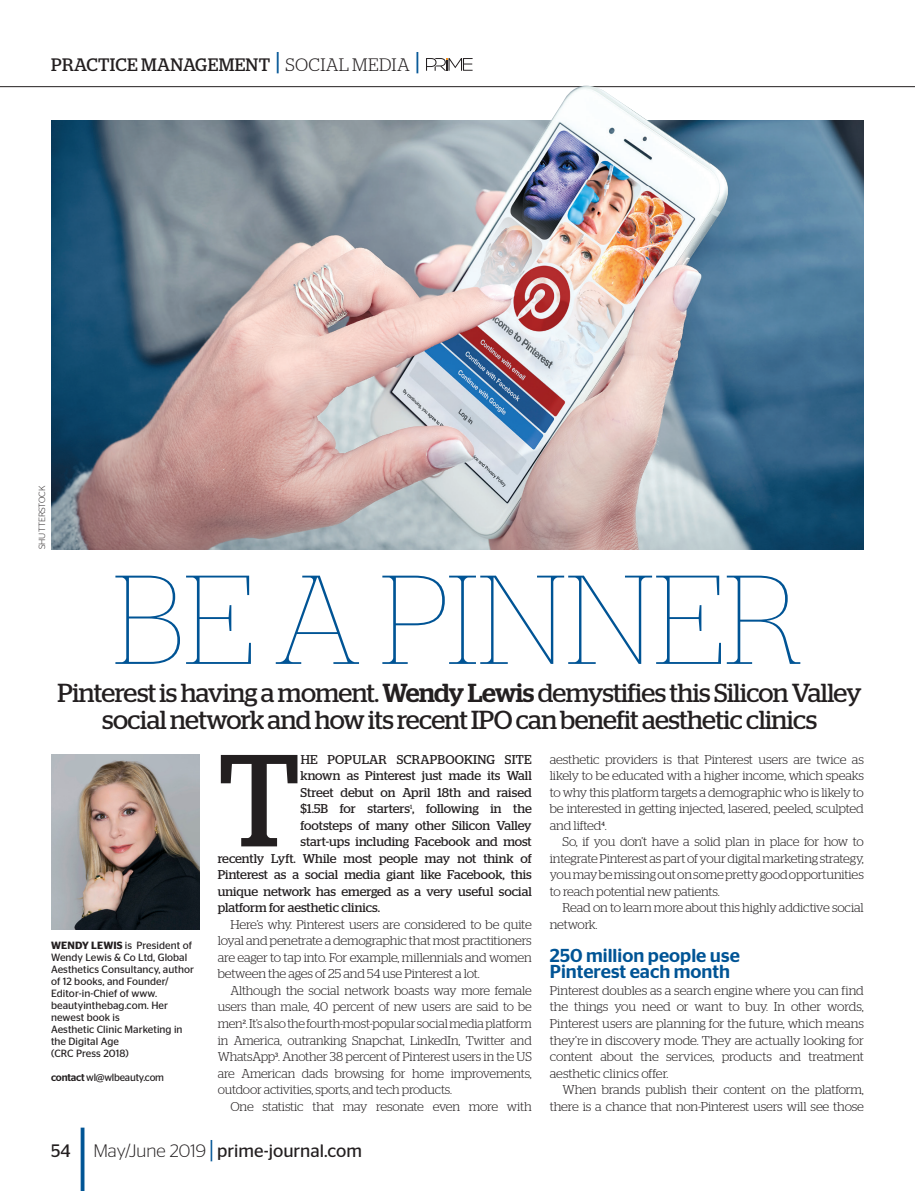
<style>
.page{position:relative;width:915px;height:1191px;background:#fff}
.page>*{position:absolute;margin:0;border:0;box-sizing:border-box;transform-origin:0 0}
._03c_Main_Body_Intro{font:130.65px "Stag";color:#231f20}
._01_Main_Head{font:100 126px "Stag";color:#005495}
._02b_News_Intro{font:26.1px/26.7px "Stag";letter-spacing:-.02em;color:#231f20;text-align:center}
._05a_Subhead_01{font:500 18.75px/16.5px "Stag Sans";color:#005495}
.t1{font:18px "Stag Sans";color:#231f20}
.t2{font:18px "Stag";letter-spacing:.02em;color:#231f20}
._03a_Main_Body_Inden{font:300 12.75px/16.5px "Stag";letter-spacing:-.01em;color:#231f20;text-align:justify}
._03c_Main_Body_Intro-2{font:12.75px "Stag";color:#231f20}
._03b_Main_Body_No_In{font:300 12.75px/16.5px "Stag";letter-spacing:-.005em;color:#231f20;text-align:justify}
._03c_Main_Body_Intro-3{font:12.75px "Stag";letter-spacing:.02em;color:#231f20}
._12a_Bio_Name{font:10.5px/12px "Stag Sans";letter-spacing:.005em;color:#231f20}
._12b_Bio_Body{font:10.5px "Stag Sans";letter-spacing:-.02em;color:#231f20}
._11_Pic_Credit{font:300 9px "Stag Sans";color:#231f20}
.s1{font-weight:500;font-size:27px;color:#005495}
.s2{font-weight:300}
.s3{font-weight:500}
.s4{font-weight:600}
.s5{font-size:27px;color:#005495}
</style>
<div class="page">
<hr style="left:0;top:86px;width:914px;height:1px;background:#231f20">
<svg style="left:426px;top:58px;width:46px;height:13px"></svg>
<img style="left:51px;top:755px;width:148px;height:174px">
<img style="left:51px;top:120px;width:812px;height:429px">
<img style="left:519px;top:86px;width:191px;height:100px">
<h3 class="t2" style="left:51px;top:54px;width:369px">PRACTICE MANAGEMENT <span class="s1">|</span> <span class="s2">SOCIAL MEDIA</span> <span class="s1">|</span></h3>
<p class="_11_Pic_Credit" style="left:37px;top:549px;width:65px;rotate:-90deg">SHUTTERSTOCK</p>
<p class="_01_Main_Head" style="left:113px;top:550px;width:690px">BE A PINNER</p>
<p class="_02b_News_Intro" style="left:57px;top:679px;width:805px">Pinterest is having a moment. <span class="s3">Wendy Lewis</span> demystifies this Silicon Valley social network and how its recent IPO can benefit aesthetic clinics</p>
<p class="_12a_Bio_Name" style="left:51px;top:939px;width:142px"><span class="s4">WENDY LEWIS</span> is President of</p>
<p class="_12a_Bio_Name" style="left:51px;top:951px;width:138px">Wendy Lewis &amp; Co Ltd, Global</p>
<p class="_12a_Bio_Name" style="left:51px;top:963px;width:144px">Aesthetics Consultancy, author</p>
<p class="_12a_Bio_Name" style="left:51px;top:975px;width:119px">of 12 books, and Founder/</p>
<p class="_12a_Bio_Name" style="left:51px;top:987px;width:107px">Editor-in-Chief of www.</p>
<p class="_12a_Bio_Name" style="left:51px;top:999px;width:118px">beautyinthebag.com. Her newest book is</p>
<p class="_12a_Bio_Name" style="left:51px;top:1023px;width:133px">Aesthetic Clinic Marketing in the Digital Age</p>
<p class="_12a_Bio_Name" style="left:51px;top:1047px;width:79px">(CRC Press 2018)</p>
<p class="_12b_Bio_Body" style="left:51px;top:1071px;width:114px"><span class="s3">contact</span> wl@wlbeauty.com</p>
<p class="_03c_Main_Body_Intro" style="left:218px;top:725px;width:84px">T</p>
<p class="_03c_Main_Body_Intro-3" style="left:300px;top:752px;width:232px">HE POPULAR SCRAPBOOKING SITE</p>
<p class="_03c_Main_Body_Intro-2" style="left:300px;top:768px;width:233px">known as Pinterest just made its Wall</p>
<p class="_03c_Main_Body_Intro-2" style="left:300px;top:785px;width:233px">Street debut on April 18th and raised</p>
<p class="_03c_Main_Body_Intro-2" style="left:300px;top:801px;width:233px">$1.5B for starters<sup>1</sup>, following in the</p>
<p class="_03c_Main_Body_Intro-2" style="left:300px;top:818px;width:233px">footsteps of many other Silicon Valley</p>
<p class="_03c_Main_Body_Intro-2" style="left:300px;top:834px;width:233px">start-ups including Facebook and most</p>
<p class="_03c_Main_Body_Intro-2" style="left:218px;top:851px;width:315px">recently Lyft. While most people may not think of</p>
<p class="_03c_Main_Body_Intro-2" style="left:218px;top:867px;width:315px">Pinterest as a social media giant like Facebook, this</p>
<p class="_03c_Main_Body_Intro-2" style="left:218px;top:884px;width:315px">unique network has emerged as a very useful social</p>
<p class="_03c_Main_Body_Intro-2" style="left:218px;top:900px;width:164px">platform for aesthetic clinics.</p>
<p class="_03a_Main_Body_Inden" style="left:218px;top:916px;width:315px;text-indent:13px">Here’s why. Pinterest users are considered to be quite loyal and penetrate a demographic that most practitioners are eager to tap into. For example, millennials and women between the ages of 25 and 54 use Pinterest a lot.</p>
<p class="_03a_Main_Body_Inden" style="left:218px;top:982px;width:315px;text-indent:13px">Although the social network boasts way more female users than male, 40 percent of new users are said to be men<sup>2</sup>. It’s also the fourth-most-popular social media platform in America, outranking Snapchat, LinkedIn, Twitter and WhatsApp<sup>3</sup>. Another 38 percent of Pinterest users in the US are American dads browsing for home improvements, outdoor activities, sports, and tech products.</p>
<p class="_03a_Main_Body_Inden" style="left:230px;top:1097px;width:303px">One statistic that may resonate even more with</p>
<h3 class="t1" style="left:51px;top:1141px;width:21px">54</h3>
<h3 class="t1" style="left:93px;top:1141px;width:270px"><span class="s2">May/June 2019</span> <span class="s5">|</span> prime-journal.com</h3>
<p class="_03a_Main_Body_Inden" style="left:549px;top:751px;width:315px">aesthetic providers is that Pinterest users are twice as likely to be educated with a higher income, which speaks to why this platform targets a demographic who is likely to be interested in getting injected, lasered, peeled, sculpted and lifted<sup>4</sup>.</p>
<p class="_03a_Main_Body_Inden" style="left:549px;top:833px;width:315px;text-indent:13px">So, if you don’t have a solid plan in place for how to integrate Pinterest as part of your digital marketing strategy, you may be missing out on some pretty good opportunities to reach potential new patients.</p>
<p class="_03a_Main_Body_Inden" style="left:549px;top:899px;width:315px;text-indent:13px">Read on to learn more about this highly addictive social network.</p>
<p class="_05a_Subhead_01" style="left:549px;top:947px;width:191px">250 million people use<br>Pinterest each month</p>
<p class="_03b_Main_Body_No_In" style="left:549px;top:982px;width:315px">Pinterest doubles as a search engine where you can find the things you need or want to buy. In other words, Pinterest users are planning for the future, which means they’re in discovery mode. They are actually looking for content about the services, products and treatment aesthetic clinics offer.</p>
<p class="_03a_Main_Body_Inden" style="left:549px;top:1081px;width:315px;text-align:right">When brands publish their content on the platform, there is a chance that non-Pinterest users will see those</p>
</div>
